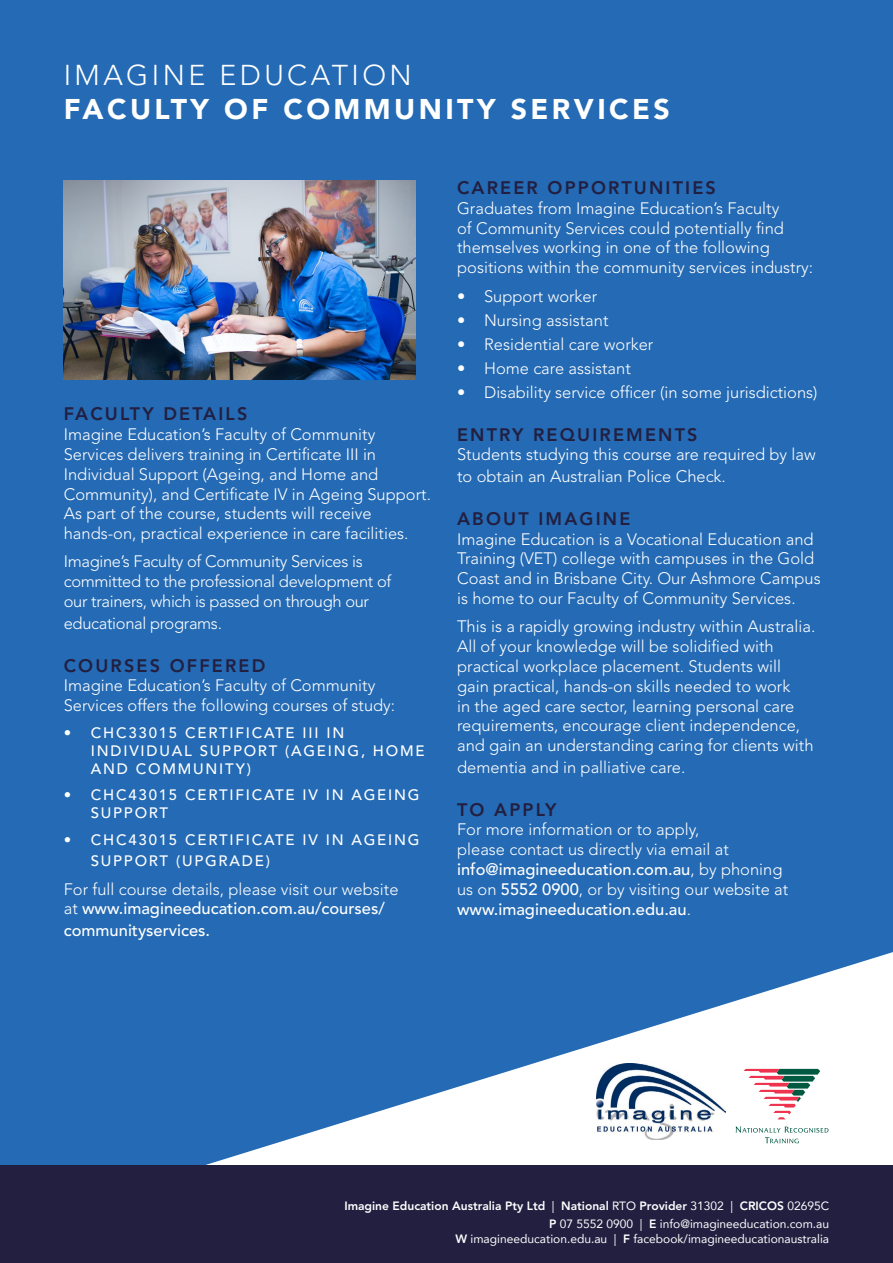
<style>
.page{position:relative;width:893px;height:1263px;background:#fff}
.page>*{position:absolute;margin:0;border:0;box-sizing:border-box;transform-origin:0 0}
.t1{font:900 28.5px "Avenir";letter-spacing:.12em;color:#fff}
.t2{font:300 28.5px "Avenir";letter-spacing:.12em;color:#fff}
.t3{font:800 18px "Avenir";letter-spacing:.12em;color:#221f40}
.t4{font:300 16.5px/19.8px "Avenir";color:#fff}
.t5{font:300 16.5px/19.8px "Avenir";letter-spacing:-.02em;color:#fff}
.t6{font:500 16.5px "Avenir";color:#fff}
.t7{font:500 15px/18px "Avenir";letter-spacing:.12em;color:#fff}
.t8{font:800 12px/17.1px "Avenir";color:#fff;text-align:right}
.t9{font:12px "Avenir";color:#fff}
.s1{font-weight:500}
.s2{font-weight:400}
.s3{font-weight:800}
</style>
<div class="page">
<div style="left:0;top:0;width:893px;height:1209px;background:#246ab4"></div>
<svg style="left:206px;top:952px;width:687px;height:213px"></svg>
<img style="left:596px;top:1063px;width:130px;height:76px">
<svg style="left:744px;top:1069px;width:76px;height:50px"></svg>
<svg style="left:735px;top:1126px;width:93px;height:17px"></svg>
<div style="left:0;top:1165px;width:893px;height:98px;background:#221f40"></div>
<img style="left:64px;top:180px;width:351px;height:200px">
<h1 class="t2" style="left:64px;top:59px;width:349px">IMAGINE EDUCATION</h1>
<h1 class="t1" style="left:64px;top:85px;width:608px">FACULTY OF COMMUNITY SERVICES</h1>
<p class="t3" style="left:64px;top:403px;width:185px">FACULTY DETAILS</p>
<p class="t4" style="left:64px;top:425px;width:369px">Imagine Education’s Faculty of Community Services delivers training in Certificate III in Individual Support (Ageing, and Home and Community), and Certificate IV in Ageing Support.<br>As part of the course, students will receive hands-on, practical experience in care facilities.</p>
<p class="t5" style="left:64px;top:552px;width:329px">Imagine’s Faculty of Community Services is committed to the professional development of our trainers, which is passed on through our</p>
<p class="t5" style="left:64px;top:613px;width:160px">educational programs.</p>
<p class="t3" style="left:64px;top:655px;width:203px">COURSES OFFERED</p>
<p class="t4" style="left:64px;top:676px;width:333px">Imagine Education’s Faculty of Community<br>Services offers the following courses of study:</p>
<p class="t7" style="left:91px;top:724px;width:335px;text-indent:-27px">• CHC33015 CERTIFICATE III IN<br>INDIVIDUAL SUPPORT (AGEING, HOME<br>AND COMMUNITY)</p>
<p class="t7" style="left:91px;top:786px;width:330px;text-indent:-27px">• CHC43015 CERTIFICATE IV IN AGEING<br>SUPPORT</p>
<p class="t7" style="left:91px;top:829px;width:330px;line-height:21.6px;text-indent:-27px">• CHC43015 CERTIFICATE IV IN AGEING<br>SUPPORT (UPGRADE)</p>
<p class="t4" style="left:64px;top:879px;width:336px">For full course details, please visit our website at <span class="s1">www.imagineeducation.com.au/courses/</span></p>
<p class="t6" style="left:64px;top:921px;width:148px">communityservices.</p>
<p class="t3" style="left:457px;top:177px;width:260px">CAREER OPPORTUNITIES</p>
<p class="t4" style="left:457px;top:198px;width:358px">Graduates from Imagine Education’s Faculty<br>of Community Services could potentially find themselves working in one of the following positions within the community services industry:</p>
<p class="t4" style="left:457px;top:286px;width:142px">• Support worker</p>
<p class="t4" style="left:457px;top:310px;width:153px">• Nursing assistant</p>
<p class="t4" style="left:457px;top:334px;width:198px">• Residential care worker</p>
<p class="t4" style="left:457px;top:358px;width:175px">• Home care assistant</p>
<p class="t4" style="left:457px;top:382px;width:362px">• Disability service officer (in some jurisdictions)</p>
<p class="t3" style="left:457px;top:424px;width:242px">ENTRY REQUIREMENTS</p>
<p class="t4" style="left:457px;top:444px;width:360px;line-height:21.6px">Students studying this course are required by law to obtain an Australian Police Check.</p>
<p class="t3" style="left:457px;top:508px;width:175px">ABOUT IMAGINE</p>
<p class="t4" style="left:457px;top:529px;width:365px">Imagine Education is a Vocational Education and Training (VET) college with campuses in the Gold Coast and in Brisbane City. Our Ashmore Campus is home to our Faculty of Community Services.</p>
<p class="t4" style="left:457px;top:617px;width:360px">This is a rapidly growing industry within Australia.<br>All of your knowledge will be solidified with practical workplace placement. Students will gain practical, hands-on skills needed to work<br>in the aged care sector, learning personal care requirements, encourage client independence, and gain an understanding caring for clients with</p>
<p class="t4" style="left:457px;top:757px;width:230px">dementia and in palliative care.</p>
<p class="t3" style="left:457px;top:799px;width:101px">TO APPLY</p>
<p class="t4" style="left:457px;top:820px;width:333px">For more information or to apply,<br>please contact us directly via email at <span class="s1">info@imagineeducation.com.au</span>, by phoning us on <span class="s1">5552 0900</span>, or by visiting our website at <span class="s1">www.imagineeducation.edu.au</span>.</p>
<p class="t8" style="left:344px;top:1198px;width:486px">Imagine Education Australia Pty Ltd <span class="s2">|</span> National <span class="s2">RTO</span> Provider <span class="s2">31302 |</span> CRICOS <span class="s2">02695C<br></span>P <span class="s2">07 5552 0900 |</span> E <span class="s2">info@imagineeducation.com.au</span></p>
<p class="t9" style="left:455px;top:1229px;width:375px"><span class="s3">W</span> imagineeducation.edu.au | <span class="s3">F</span> facebook/imagineeducationaustralia</p>
</div>
